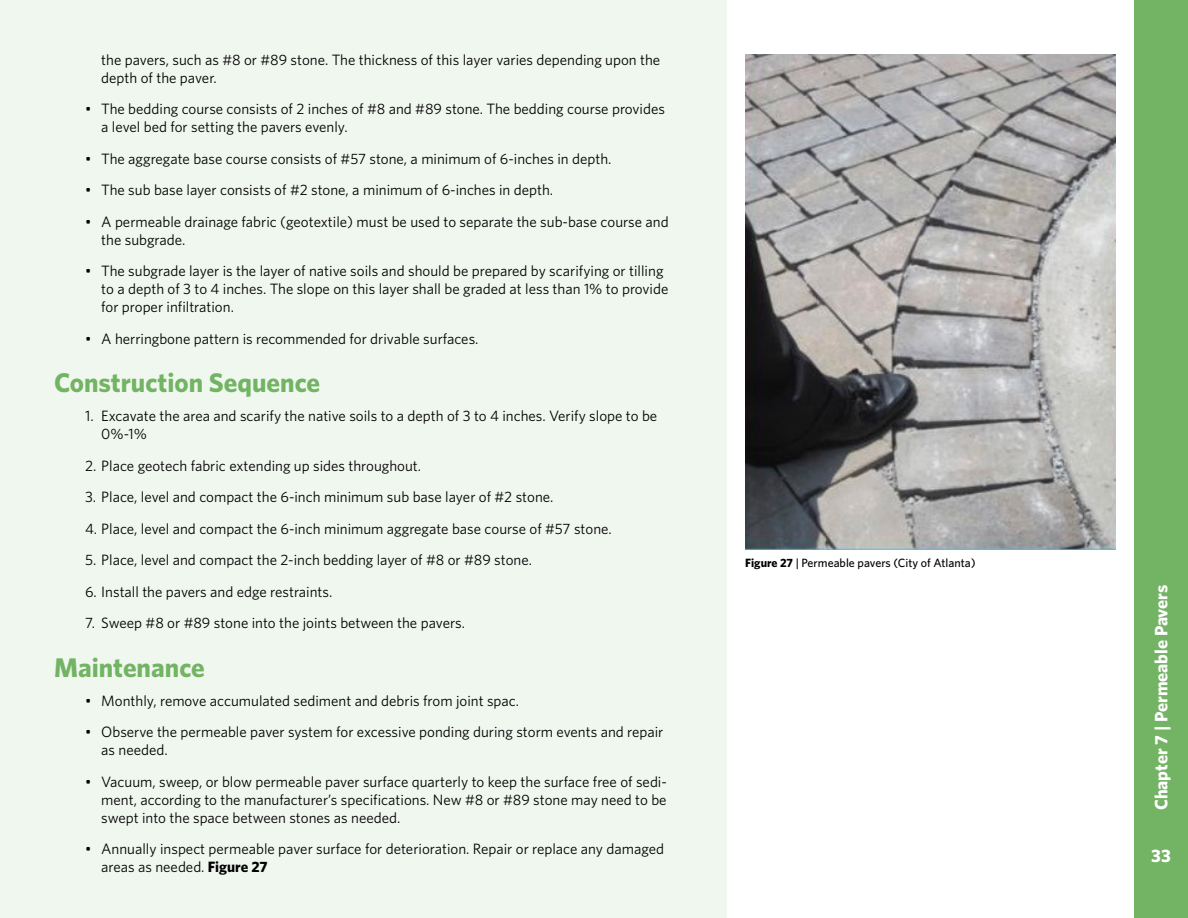
<style>
.page{position:relative;width:1188px;height:918px;background:#fff}
.page>*{position:absolute;margin:0;border:0;box-sizing:border-box;transform-origin:0 0}
.Subheadings{font:700 27px "Whitney";color:#72b463}
.t1{font:700 18px "Whitney";color:#fff}
.t2{font:15px/18px "Whitney";color:#000}
.Caption__Body_Bold{font:500 12px "Whitney";color:#000}
.s1{font-weight:700}
</style>
<div class="page">
<div style="left:1134px;top:0;width:54px;height:918px;background:#72b463"></div>
<div style="left:0;top:0;width:727px;height:918px;background:#f0f7ef"></div>
<img style="left:745px;top:54px;width:371px;height:496px">
<p class="t2" style="left:101px;top:50px;width:561px">the pavers, such as #8 or #89 stone. The thickness of this layer varies depending upon the depth of the paver.</p>
<p class="t2" style="left:101px;top:100px;width:565px;text-indent:-16px">• The bedding course consists of 2 inches of #8 and #89 stone. The bedding course provides a level bed for setting the pavers evenly.</p>
<p class="t2" style="left:85px;top:149px;width:528px">• The aggregate base course consists of #57 stone, a minimum of 6-inches in depth.</p>
<p class="t2" style="left:85px;top:181px;width:470px">• The sub base layer consists of #2 stone, a minimum of 6-inches in depth.</p>
<p class="t2" style="left:101px;top:212px;width:569px;text-indent:-16px">• A permeable drainage fabric (geotextile) must be used to separate the sub-base course and the subgrade.</p>
<p class="t2" style="left:101px;top:262px;width:569px;text-indent:-16px">• The subgrade layer is the layer of native soils and should be prepared by scarifying or tilling to a depth of 3 to 4 inches. The slope on this layer shall be graded at less than 1% to provide for proper infiltration.</p>
<p class="t2" style="left:85px;top:329px;width:395px">• A herringbone pattern is recommended for drivable surfaces.</p>
<p class="Subheadings" style="left:54px;top:367px;width:268px">Construction Sequence</p>
<p class="t2" style="left:101px;top:407px;width:558px;text-indent:-16px">1. Excavate the area and scarify the native soils to a depth of 3 to 4 inches. Verify slope to be<br>0%-1%</p>
<p class="t2" style="left:85px;top:456px;width:338px">2. Place geotech fabric extending up sides throughout.</p>
<p class="t2" style="left:85px;top:488px;width:470px">3. Place, level and compact the 6-inch minimum sub base layer of #2 stone.</p>
<p class="t2" style="left:85px;top:519px;width:528px">4. Place, level and compact the 6-inch minimum aggregate base course of #57 stone.</p>
<p class="t2" style="left:85px;top:551px;width:449px">5. Place, level and compact the 2-inch bedding layer of #8 or #89 stone.</p>
<p class="t2" style="left:85px;top:582px;width:249px">6. Install the pavers and edge restraints.</p>
<p class="t2" style="left:85px;top:614px;width:381px">7. Sweep #8 or #89 stone into the joints between the pavers.</p>
<p class="Subheadings" style="left:54px;top:651px;width:152px">Maintenance</p>
<p class="t2" style="left:85px;top:691px;width:436px">• Monthly, remove accumulated sediment and debris from joint spac.</p>
<p class="t2" style="left:101px;top:723px;width:564px;text-indent:-16px">• Observe the permeable paver system for excessive ponding during storm events and repair as needed.</p>
<p class="t2" style="left:101px;top:772px;width:567px;text-align:justify;text-indent:-16px">• Vacuum, sweep, or blow permeable paver surface quarterly to keep the surface free of sedi&shy;ment, according to the manufacturer’s specifications. New #8 or #89 stone may need to be swept into the space between stones as needed.</p>
<p class="t2" style="left:101px;top:840px;width:564px;text-indent:-16px">• Annually inspect permeable paver surface for deterioration. Repair or replace any damaged areas as needed. <span class="s1">Figure 27</span></p>
<p class="Caption__Body_Bold" style="left:745px;top:555px;width:232px"><span class="s1">Figure 27</span> | Permeable pavers (City of Atlanta)</p>
<p class="t1" style="left:1150px;top:810px;width:227px;rotate:-90deg">Chapter 7 | Permeable Pavers</p>
<p class="t1" style="left:1151px;top:845px;width:21px">33</p>
</div>
